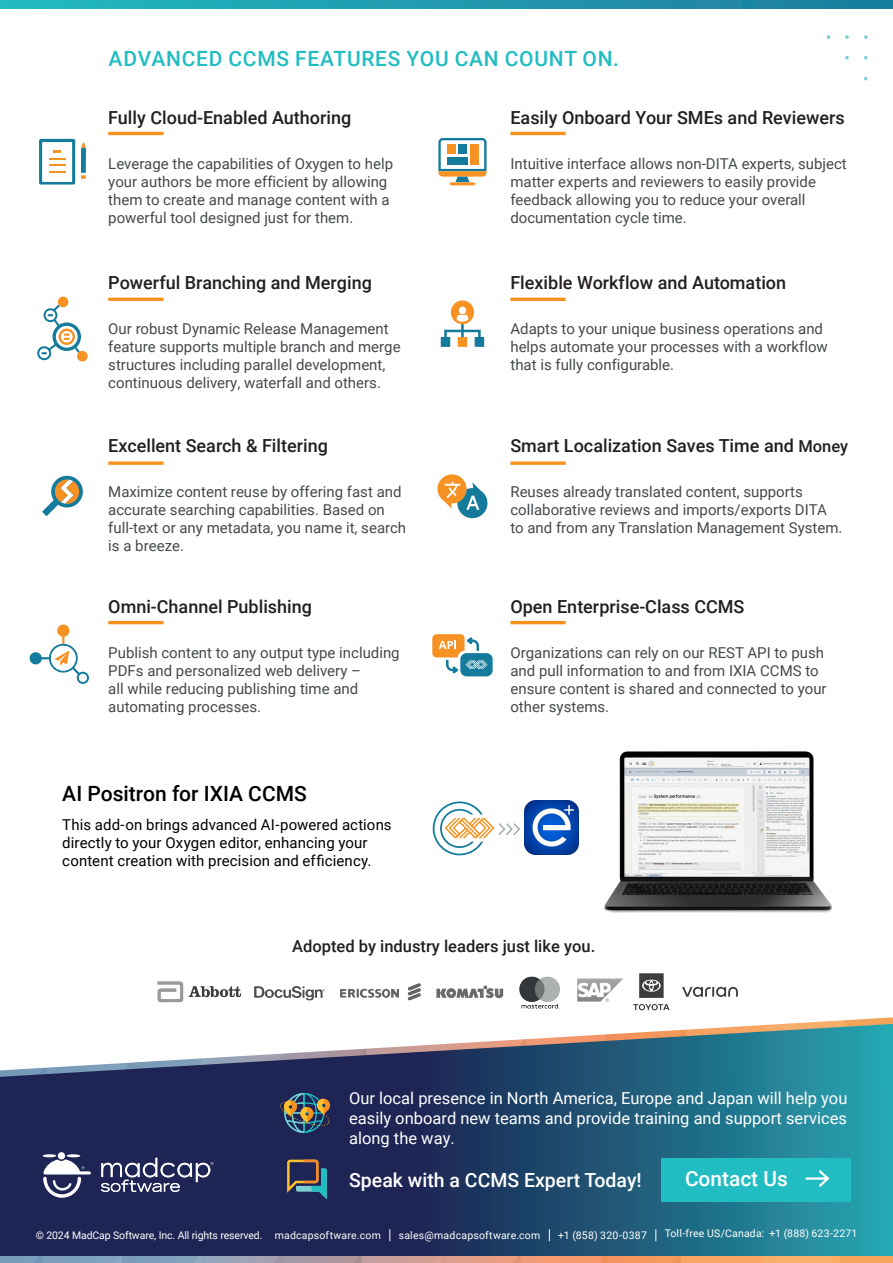
<style>
.page{position:relative;width:893px;height:1263px;background:#fff}
.page>*{position:absolute;margin:0;border:0;box-sizing:border-box;transform-origin:0 0}
.t1{font:500 21px "Roboto";letter-spacing:.035em;color:#21bdc2}
.bullets{font:500 21px "Roboto";color:#000}
.t2{font:500 20.85px "Roboto";color:#fff}
.t3{font:500 19.5px "Roboto";color:#fff}
.t4{font:500 18px "Roboto";color:#231f20}
.t5{font:16.5px/19.8px "Roboto";color:#fff;text-align:justify}
.t6{font:500 16.5px "Roboto";color:#231f20}
.t7{font:15px/18px "Roboto";color:#44494b}
.bullets-2{font:15px/18px "Roboto";letter-spacing:.01em;color:#000}
.t8{font:10.5px "Roboto";letter-spacing:.015em;color:#fff}
.t9{font:10.5px "Roboto";letter-spacing:-.01em;color:#fff}
.s1{font-size:16.5px}
</style>
<div class="page">
<img style="left:782px;top:1017px;width:111px;height:7px">
<svg style="left:0;top:1024px;width:893px;height:232px;background:#3a5c7b"></svg>
<img style="left:0;top:1256px;width:893px;height:7px">
<svg style="left:287px;top:1160px;width:40px;height:39px;background:#4a5b63"></svg>
<svg style="left:280px;top:1093px;width:50px;height:40px;background:#555f5e"></svg>
<svg style="left:0;top:0;width:893px;height:9px;background:#1f9aae"></svg>
<img style="left:525px;top:801px;width:54px;height:54px">
<svg style="left:433px;top:801px;width:87px;height:54px"></svg>
<img style="left:604px;top:751px;width:228px;height:161px">
<svg style="left:438px;top:138px;width:48px;height:44px"></svg>
<hr style="left:450px;top:182px;width:25px;height:3px;background:#f69123;border-radius:2px">
<div style="left:447px;top:145px;width:8px;height:9px;background:#f69123"></div>
<div style="left:459px;top:145px;width:8px;height:9px;background:#147b9c"></div>
<div style="left:470px;top:145px;width:9px;height:20px;background:#f69123"></div>
<div style="left:447px;top:157px;width:20px;height:8px;background:#147b9c"></div>
<svg style="left:37px;top:297px;width:51px;height:65px"></svg>
<svg style="left:441px;top:300px;width:43px;height:47px"></svg>
<svg style="left:42px;top:476px;width:41px;height:40px"></svg>
<svg style="left:29px;top:624px;width:60px;height:60px"></svg>
<svg style="left:39px;top:139px;width:36px;height:46px"></svg>
<svg style="left:81px;top:142px;width:5px;height:37px"></svg>
<svg style="left:437px;top:474px;width:51px;height:44px"></svg>
<div style="left:460px;top:653px;width:33px;height:23px;background:#147b9c;border-radius:6px"></div>
<svg style="left:432px;top:634px;width:55px;height:39px"></svg>
<svg style="left:43px;top:1152px;width:48px;height:46px"></svg>
<svg style="left:101px;top:1158px;width:113px;height:34px;background:#53587c"></svg>
<img style="left:157px;top:973px;width:581px;height:38px">
<svg style="left:864px;top:77px;width:4px;height:3px"></svg>
<svg style="left:864px;top:56px;width:4px;height:4px"></svg>
<svg style="left:864px;top:35px;width:4px;height:4px"></svg>
<svg style="left:845px;top:56px;width:4px;height:4px"></svg>
<svg style="left:845px;top:35px;width:4px;height:4px"></svg>
<svg style="left:827px;top:35px;width:3px;height:4px"></svg>
<hr style="left:108px;top:132px;width:55px;height:3px;background:#f6911e">
<hr style="left:510px;top:132px;width:56px;height:3px;background:#f6911e">
<hr style="left:108px;top:298px;width:55px;height:3px;background:#f6911e">
<svg style="left:108px;top:461px;width:55px;height:4px"></svg>
<hr style="left:108px;top:621px;width:55px;height:3px;background:#f6911e">
<hr style="left:510px;top:298px;width:56px;height:3px;background:#f6911e">
<svg style="left:510px;top:461px;width:56px;height:4px"></svg>
<hr style="left:510px;top:621px;width:56px;height:3px;background:#f6911e">
<div style="left:662px;top:1157px;width:189px;height:44px;background:#21bdc2"></div>
<svg style="left:805px;top:1170px;width:24px;height:17px"></svg>
<svg style="left:549px;top:1229px;width:1px;height:12px"></svg>
<svg style="left:389px;top:1229px;width:1px;height:12px"></svg>
<svg style="left:655px;top:1229px;width:1px;height:12px"></svg>
<p class="t1" style="left:109px;top:44px;width:512px">ADVANCED CCMS FEATURES YOU CAN COUNT ON.</p>
<p class="t4" style="left:108px;top:105px;width:245px">Fully Cloud-Enabled Authoring</p>
<p class="t7" style="left:108px;top:154px;width:286px">Leverage the capabilities of Oxygen to help your authors be more efficient by allowing them to create and manage content with a powerful tool designed just for them.</p>
<p class="t4" style="left:108px;top:270px;width:265px">Powerful Branching and Merging</p>
<p class="t7" style="left:108px;top:319px;width:294px">Our robust Dynamic Release Management feature supports multiple branch and merge structures including parallel development, continuous delivery, waterfall and others.</p>
<p class="t4" style="left:108px;top:433px;width:221px">Excellent Search &amp; Filtering</p>
<p class="t7" style="left:108px;top:482px;width:299px">Maximize content reuse by offering fast and accurate searching capabilities. Based on full-text or any metadata, you name it, search is a breeze.</p>
<p class="t4" style="left:108px;top:594px;width:205px">Omni-Channel Publishing</p>
<p class="t7" style="left:108px;top:644px;width:293px">Publish content to any output type including PDFs and personalized web delivery –<br>all while reducing publishing time and automating processes.</p>
<p class="bullets" style="left:62px;top:779px;width:246px">AI Positron for IXIA CCMS</p>
<p class="bullets-2" style="left:62px;top:815px;width:331px">This add-on brings advanced AI-powered actions directly to your Oxygen editor, enhancing your content creation with precision and efficiency.</p>
<p class="t4" style="left:510px;top:105px;width:336px">Easily Onboard Your SMEs and Reviewers</p>
<p class="t7" style="left:510px;top:154px;width:338px">Intuitive interface allows non-DITA experts, subject matter experts and reviewers to easily provide feedback allowing you to reduce your overall documentation cycle time.</p>
<p class="t4" style="left:510px;top:270px;width:277px">Flexible Workflow and Automation</p>
<p class="t7" style="left:510px;top:319px;width:319px">Adapts to your unique business operations and helps automate your processes with a workflow that is fully configurable.</p>
<p class="t4" style="left:510px;top:433px;width:339px">Smart Localization Saves Time and <span class="s1">Money</span></p>
<p class="t7" style="left:510px;top:482px;width:334px">Reuses already translated content, supports collaborative reviews and imports/exports DITA to and from any Translation Management System.</p>
<p class="t4" style="left:510px;top:594px;width:236px">Open Enterprise-Class CCMS</p>
<p class="t7" style="left:510px;top:644px;width:318px">Organizations can rely on our REST API to push and pull information to and from IXIA CCMS to ensure content is shared and connected to your other systems.</p>
<p class="t6" style="left:292px;top:934px;width:305px">Adopted by industry leaders just like you.</p>
<p class="t5" style="left:349px;top:1088px;width:500px">Our local presence in North America, Europe and Japan will help you easily onboard new teams and provide training and support services along the way.</p>
<p class="t3" style="left:349px;top:1166px;width:294px">Speak with a CCMS Expert Today!</p>
<p class="t2" style="left:685px;top:1164px;width:104px">Contact Us</p>
<p class="t9" style="left:36px;top:1228px;width:228px">© 2024 MadCap Software, Inc. All rights reserved.</p>
<p class="t8" style="left:275px;top:1228px;width:108px">madcapsoftware.com</p>
<p class="t8" style="left:399px;top:1228px;width:143px">sales@madcapsoftware.com</p>
<p class="t8" style="left:558px;top:1228px;width:90px">+1 (858) 320-0387</p>
<p class="t8" style="left:665px;top:1226px;width:194px">Toll-free US/Canada: +1 (888) 623-2271</p>
</div>
